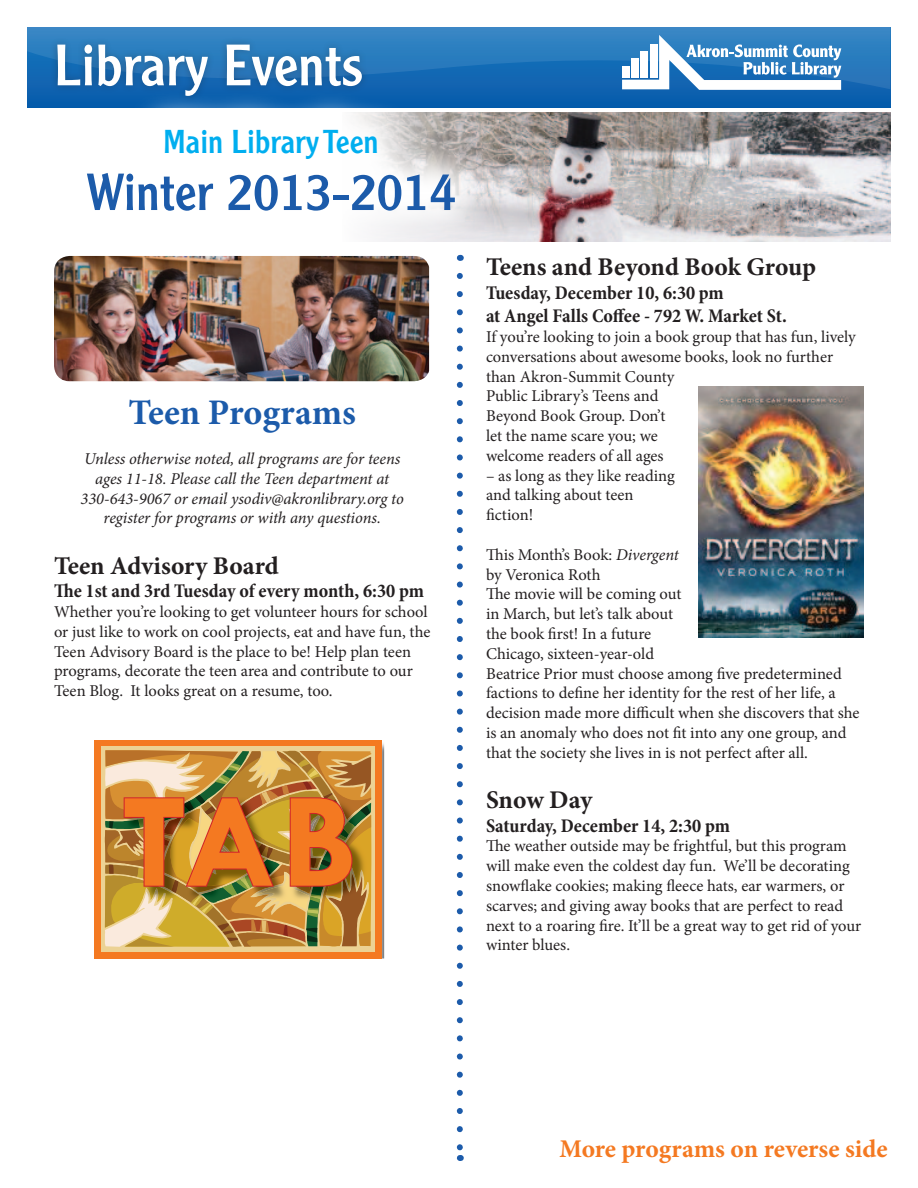
<style>
.page{position:relative;width:918px;height:1188px;background:#fff}
.page>*{position:absolute;margin:0;border:0;box-sizing:border-box;transform-origin:0 0}
.t1{font:700 136.2px "Tw Cen";color:#f47921}
.t2{font:57px "Clearface Gothic LT Std";color:#fff}
.t3{font:51px "Clearface Gothic LT Std";color:#1c5baa}
.t4{font:700 36px "Minion Pro";color:#1c5baa}
.t5{font:32.4px "Clearface Gothic LT Std";color:#00aeef}
.t6{font:700 25.5px "Minion Pro";letter-spacing:-.005em;color:#231f20}
.t7{font:700 25.5px "Minion Pro";letter-spacing:-.005em;color:#f47921}
.t8{font:700 condensed 19.5px/23.4px "Minion Pro";color:#231f20}
.t9{font:16.5px/19.8px "Minion Pro";letter-spacing:-.005em;color:#231f20}
.t10{font:italic 16.5px/19.8px "Minion Pro";letter-spacing:-.01em;color:#231f20;text-align:center}
.s1{font-style:italic}
</style>
<div class="page">
<img style="left:54px;top:256px;width:375px;height:125px">
<div style="left:27px;top:27px;width:864px;height:81px;background:#085ead"></div>
<svg style="left:27px;top:27px;width:863px;height:63px"></svg>
<div style="left:49px;top:37px;width:320px;height:67px;background:#231f20;opacity:.3"></div>
<svg style="left:622px;top:35px;width:219px;height:55px;background:#7daed7"></svg>
<svg style="left:457px;top:276px;width:6px;height:873px"></svg>
<img style="left:492px;top:112px;width:399px;height:130px">
<svg style="left:50px;top:92px;width:442px;height:150px"></svg>
<div style="left:95px;top:740px;width:287px;height:218px;background:#f47921"></div>
<div style="left:101px;top:746px;width:274px;height:206px;background:#ecd294"></div>
<img style="left:105px;top:750px;width:266px;height:197px">
<img style="left:699px;top:387px;width:165px;height:250px">
<h2 class="t2" style="left:54px;top:29px;width:310px">Library Events</h2>
<h3 class="t5" style="left:163px;top:121px;width:217px">Main Library Teen</h3>
<h3 class="t3" style="left:86px;top:160px;width:372px">Winter 2013-2014</h3>
<h3 class="t4" style="left:129px;top:388px;width:229px">Teen Programs</h3>
<p class="t10" style="left:81px;top:449px;width:325px">Unless otherwise noted, all programs are for teens ages 11-18. Please call the Teen department at 330-643-9067 or email ysodiv@akronlibrary.org to register for programs or with any questions.</p>
<h3 class="t6" style="left:54px;top:548px;width:226px">Teen Advisory Board</h3>
<p class="t8" style="left:54px;top:579px;width:371px">The 1st and 3rd Tuesday of every month, 6:30 pm</p>
<p class="t9" style="left:54px;top:602px;width:378px">Whether you’re looking to get volunteer hours for school or just like to work on cool projects, eat and have fun, the Teen Advisory Board is the place to be! Help plan teen programs, decorate the teen area and contribute to our Teen Blog. It looks great on a resume, too.</p>
<h1 class="t1" style="left:122px;top:761px;width:234px">TAB</h1>
<h3 class="t6" style="left:486px;top:249px;width:332px">Teens and Beyond Book Group</h3>
<p class="t8" style="left:486px;top:281px;width:303px">Tuesday, December 10, 6:30 pm<br>at Angel Falls Coffee - 792 W. Market St.</p>
<p class="t9" style="left:486px;top:327px;width:371px">If you’re looking to join a book group that has fun, lively conversations about awesome books, look no further than Akron-Summit County<br>Public Library’s Teens and<br>Beyond Book Group. Don’t<br>let the name scare you; we<br>welcome readers of all ages</p>
<p class="t9" style="left:486px;top:466px;width:190px">– as long as they like reading and talking about teen fiction!</p>
<p class="t9" style="left:486px;top:545px;width:375px">This Month’s Book: <span class="s1">Divergent<br></span>by Veronica Roth<br>The movie will be coming out<br>in March, but let’s talk about<br>the book first! In a future<br>Chicago, sixteen-year-old<br>Beatrice Prior must choose among five predetermined factions to define her identity for the rest of her life, a decision made more difficult when she discovers that she is an anomaly who does not fit into any one group, and that the society she lives in is not perfect after all.</p>
<h3 class="t6" style="left:486px;top:782px;width:108px">Snow Day</h3>
<p class="t8" style="left:486px;top:814px;width:245px">Saturday, December 14, 2:30 pm</p>
<p class="t9" style="left:486px;top:836px;width:377px">The weather outside may be frightful, but this program will make even the coldest day fun. We’ll be decorating snowflake cookies; making fleece hats, ear warmers, or scarves; and giving away books that are perfect to read next to a roaring fire. It’ll be a great way to get rid of your winter blues.</p>
<h3 class="t7" style="left:560px;top:1131px;width:330px">More programs on reverse side</h3>
</div>
